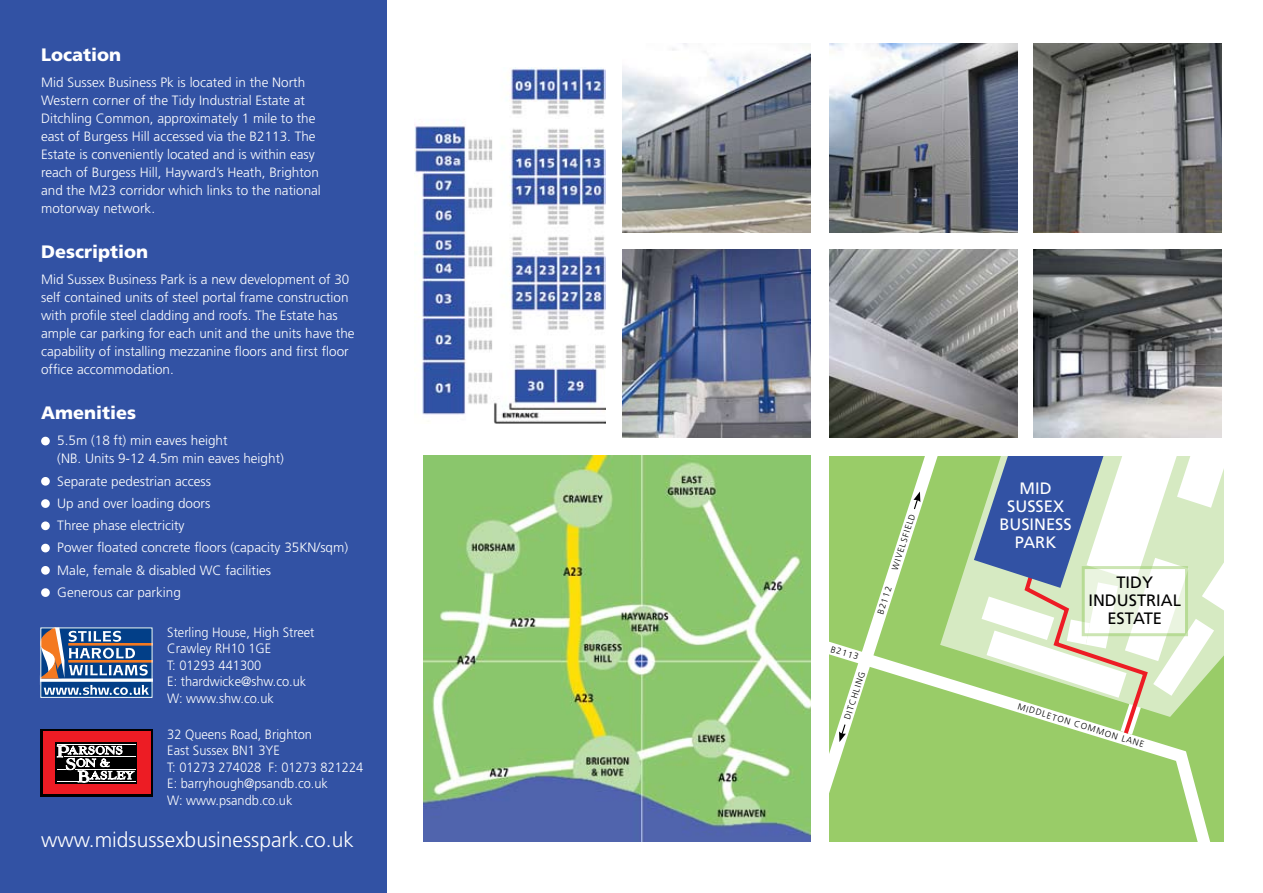
<style>
.page{position:relative;width:1263px;height:893px;background:#fff}
.page>*{position:absolute;margin:0;border:0;box-sizing:border-box;transform-origin:0 0}
.t1{font:300 21px "Frutiger";color:#fff}
.t2{font:900 18px "Frutiger";color:#fff}
.t3{font:16.5px/18px "Frutiger";color:#fff;text-align:center}
.t4{font:16.5px/18px "Frutiger";color:#000}
.t5{font:300 13.5px/18px "Frutiger";color:#fff}
.t6{font:300 13.5px/16.5px "Frutiger";color:#fff;scale:.95 1}
.t7{font:300 8.85px "Frutiger";color:#000}
</style>
<div class="page">
<div style="left:830px;top:456px;width:394px;height:385px;background:#99cc68"></div>
<svg style="left:947px;top:540px;width:27px;height:92px;fill:#d6eac2"></svg>
<svg style="left:947px;top:632px;width:27px;height:67px"></svg>
<svg style="left:974px;top:415px;width:250px;height:427px"></svg>
<svg style="left:806px;top:455px;width:141px;height:358px"></svg>
<svg style="left:913px;top:492px;width:7px;height:18px"></svg>
<svg style="left:839px;top:723px;width:7px;height:19px"></svg>
<img style="left:415px;top:68px;width:190px;height:356px">
<img style="left:423px;top:456px;width:387px;height:385px">
<div style="left:0;top:0;width:387px;height:893px;background:#3252a4"></div>
<div style="left:41px;top:437px;width:9px;height:8px;background:#fff;border-radius:50%"></div>
<div style="left:41px;top:477px;width:9px;height:9px;background:#fff;border-radius:50%"></div>
<div style="left:41px;top:499px;width:9px;height:9px;background:#fff;border-radius:50%"></div>
<div style="left:41px;top:521px;width:9px;height:9px;background:#fff;border-radius:50%"></div>
<div style="left:41px;top:544px;width:9px;height:8px;background:#fff;border-radius:50%"></div>
<div style="left:41px;top:566px;width:9px;height:9px;background:#fff;border-radius:50%"></div>
<div style="left:41px;top:588px;width:9px;height:9px;background:#fff;border-radius:50%"></div>
<img style="left:622px;top:44px;width:188px;height:188px">
<img style="left:622px;top:250px;width:188px;height:188px">
<img style="left:829px;top:44px;width:188px;height:188px">
<img style="left:1034px;top:44px;width:188px;height:188px">
<img style="left:829px;top:250px;width:188px;height:188px">
<img style="left:1034px;top:250px;width:188px;height:188px">
<svg style="left:41px;top:729px;width:112px;height:67px"></svg>
<div style="left:43px;top:732px;width:107px;height:62px;background:#ed1c24"></div>
<div style="left:56px;top:742px;width:81px;height:41px;background:#000"></div>
<hr style="left:57px;top:744px;width:78px;height:1px;background:#fff">
<hr style="left:64px;top:756px;width:71px;height:1px;background:#fff">
<hr style="left:75px;top:769px;width:60px;height:1px;background:#fff">
<svg style="left:57px;top:745px;width:77px;height:37px"></svg>
<hr style="left:89px;top:781px;width:46px;height:1px;background:#fff">
<svg style="left:42px;top:678px;width:108px;height:4px"></svg>
<div style="left:40px;top:682px;width:112px;height:16px;background:#023f88"></div>
<svg style="left:43px;top:685px;width:106px;height:10px"></svg>
<svg style="left:42px;top:627px;width:111px;height:51px;background:#677591"></svg>
<div style="left:40px;top:627px;width:112px;height:71px;border:1px solid #fff"></div>
<h2 class="t2" style="left:41px;top:44px;width:82px">Location</h2>
<p class="t5" style="left:41px;top:74px;width:281px">Mid Sussex Business Pk is located in the North Western corner of the Tidy Industrial Estate at Ditchling Common, approximately 1 mile to the east of Burgess Hill accessed via the B2113. The Estate is conveniently located and is within easy reach of Burgess Hill, Hayward’s Heath, Brighton and the M23 corridor which links to the national motorway network.</p>
<h2 class="t2" style="left:41px;top:241px;width:109px">Description</h2>
<p class="t5" style="left:41px;top:271px;width:315px">Mid Sussex Business Park is a new development of 30 self contained units of steel portal frame construction with profile steel cladding and roofs. The Estate has ample car parking for each unit and the units have the capability of installing mezzanine floors and first floor office accommodation.</p>
<h2 class="t2" style="left:41px;top:402px;width:97px">Amenities</h2>
<p class="t5" style="left:57px;top:432px;width:228px">5.5m (18 ft) min eaves height<br>(NB. Units 9-12 4.5m min eaves height)</p>
<p class="t5" style="left:57px;top:470px;width:292px;line-height:22.2px">Separate pedestrian access<br>Up and over loading doors<br>Three phase electricity<br>Power floated concrete floors (capacity 35KN/sqm)<br>Male, female &amp; disabled WC facilities<br>Generous car parking</p>
<p class="t6" style="left:167px;top:624px;width:157px">Sterling House, High Street<br>Crawley RH10 1GE<br>T: 01293 441300<br>E: thardwicke@shw.co.uk<br>W: www.shw.co.uk</p>
<p class="t6" style="left:167px;top:726px;width:208px">32 Queens Road, Brighton<br>East Sussex BN1 3YE<br>T: 01273 274028 F: 01273 821224<br>E: barryhough@psandb.co.uk<br>W: www.psandb.co.uk</p>
<h1 class="t1" style="left:41px;top:827px;width:314px">www.midsussexbusinesspark.co.uk</h1>
<p class="t7" style="left:890px;top:568px;width:60px;rotate:-72deg">WIVELSFIELD</p>
<p class="t7" style="left:875px;top:612px;width:30px;rotate:-72deg">B2112</p>
<p class="t7" style="left:833px;top:644px;width:30px;rotate:17deg">B2113</p>
<p class="t7" style="left:842px;top:718px;width:52px;rotate:-72deg">DITCHLING</p>
<p class="t3" style="left:999px;top:479px;width:74px">MID<br>SUSSEX<br>BUSINESS<br>PARK</p>
<p class="t4" style="left:1116px;top:573px;width:38px">TIDY</p>
<p class="t4" style="left:1088px;top:591px;width:11px">INDUS</p>
<p class="t4" style="left:1107px;top:591px;width:75px;text-indent:30px">TRIAL<br>ES TATE</p>
<p class="t7" style="left:1019px;top:701px;width:9px;rotate:17deg">middleton</p>
<p class="t7" style="left:1076px;top:718px;width:9px;rotate:17deg">common</p>
<p class="t7" style="left:1123px;top:733px;width:6px;rotate:17deg">lane</p>
</div>
